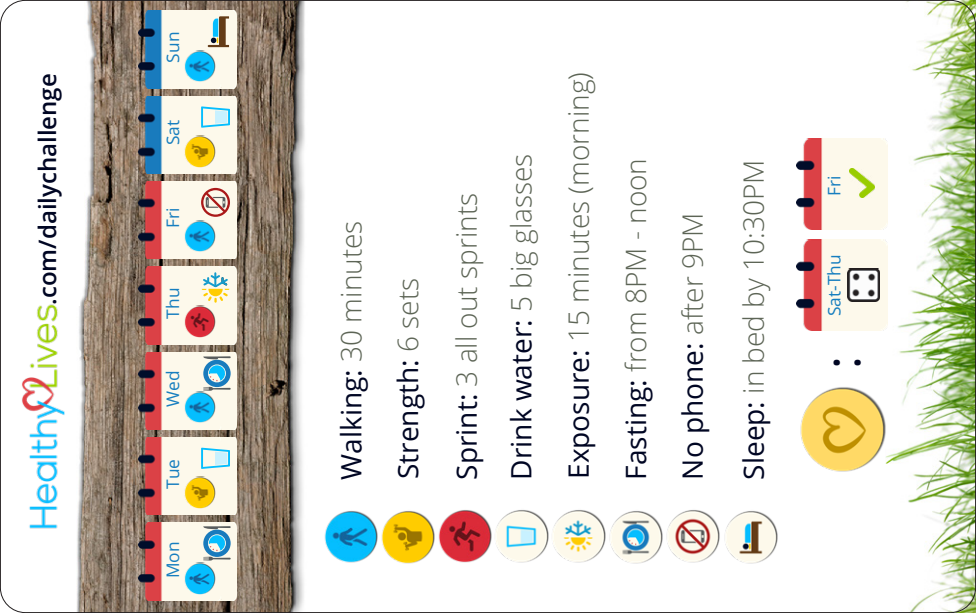
<style>
.page{position:relative;width:976px;height:613px;background:#fff}
.page>*{position:absolute;margin:0;border:0;box-sizing:border-box;transform-origin:0 0}
.t1{font:48.4px "Open Sans";color:#000623}
.t2{font:300 28px "Open Sans";color:#5d6556}
.t3{font:28px "Open Sans";color:#000623}
.t4{font:600 24px "Open Sans";color:#000623}
.t5{font:17.2px "Open Sans";color:#167ebf}
.s1{font-weight:400;color:#000623}
.s2{font-weight:300;color:#5d6556}
</style>
<div class="page">
<img style="left:76px;top:2px;width:229px;height:608px">
<img style="left:221px;top:437px;width:16px;height:77px">
<img style="left:221px;top:352px;width:16px;height:77px">
<img style="left:221px;top:266px;width:16px;height:78px">
<img style="left:221px;top:181px;width:16px;height:78px">
<img style="left:221px;top:96px;width:16px;height:77px">
<img style="left:221px;top:11px;width:16px;height:77px">
<img style="left:221px;top:522px;width:16px;height:77px">
<img style="left:886px;top:0;width:89px;height:612px">
<img style="left:324px;top:510px;width:396px;height:54px">
<img style="left:724px;top:511px;width:54px;height:53px">
<div style="left:16px;top:57px;width:64px;height:249px;background:#fff"></div>
<img style="left:22px;top:304px;width:43px;height:225px">
<img style="left:139px;top:437px;width:82px;height:77px">
<img style="left:139px;top:352px;width:82px;height:77px">
<img style="left:139px;top:266px;width:82px;height:78px">
<img style="left:139px;top:181px;width:82px;height:78px">
<img style="left:139px;top:96px;width:82px;height:77px">
<img style="left:139px;top:11px;width:82px;height:77px">
<img style="left:139px;top:522px;width:82px;height:77px">
<svg style="left:203px;top:526px;width:27px;height:34px"></svg>
<img style="left:183px;top:562px;width:32px;height:33px">
<svg style="left:201px;top:447px;width:29px;height:21px"></svg>
<svg style="left:203px;top:356px;width:27px;height:34px"></svg>
<img style="left:183px;top:391px;width:32px;height:32px">
<svg style="left:201px;top:273px;width:28px;height:29px"></svg>
<svg style="left:201px;top:188px;width:29px;height:29px"></svg>
<img style="left:183px;top:220px;width:32px;height:32px">
<svg style="left:201px;top:106px;width:29px;height:22px"></svg>
<svg style="left:208px;top:16px;width:21px;height:31px"></svg>
<img style="left:183px;top:50px;width:32px;height:33px">
<img style="left:183px;top:476px;width:32px;height:33px">
<img style="left:183px;top:305px;width:32px;height:33px">
<img style="left:183px;top:135px;width:32px;height:33px">
<img style="left:800px;top:387px;width:86px;height:85px">
<img style="left:796px;top:138px;width:90px;height:91px">
<img style="left:796px;top:239px;width:90px;height:91px">
<img style="left:846px;top:268px;width:33px;height:33px">
<img style="left:849px;top:169px;width:25px;height:29px">
<p class="t4" style="left:31px;top:305px;width:233px;rotate:-90deg">.com/dailychallenge</p>
<p class="t5" style="left:161px;top:62px;width:32px;rotate:-90deg">Sun</p>
<p class="t5" style="left:161px;top:145px;width:27px;rotate:-90deg">Sat</p>
<p class="t5" style="left:161px;top:228px;width:22px;rotate:-90deg">Fri</p>
<p class="t5" style="left:161px;top:318px;width:32px;rotate:-90deg">Thu</p>
<p class="t5" style="left:161px;top:406px;width:38px;rotate:-90deg">Wed</p>
<p class="t5" style="left:161px;top:488px;width:31px;rotate:-90deg">Tue</p>
<p class="t5" style="left:161px;top:578px;width:38px;rotate:-90deg">Mon</p>
<p class="t2" style="left:332px;top:479px;width:260px;rotate:-90deg"><span class="s1">Walking:</span> 30 minutes</p>
<p class="t3" style="left:388px;top:478px;width:202px;rotate:-90deg">Strength: <span class="s2">6 sets</span></p>
<p class="t2" style="left:447px;top:479px;width:288px;rotate:-90deg"><span class="s1">Sprint:</span> 3 all out sprints</p>
<p class="t3" style="left:502px;top:479px;width:327px;rotate:-90deg">Drink water: <span class="s2">5 big glasses</span></p>
<p class="t2" style="left:559px;top:478px;width:408px;rotate:-90deg"><span class="s1">Exposure:</span> 15 minutes (morning)</p>
<p class="t2" style="left:616px;top:479px;width:323px;rotate:-90deg"><span class="s1">Fasting:</span> from 8PM - noon</p>
<p class="t3" style="left:673px;top:479px;width:268px;rotate:-90deg">No phone: <span class="s2">after 9PM</span></p>
<p class="t2" style="left:734px;top:479px;width:321px;rotate:-90deg"><span class="s1">Sleep:</span> in bed by 10:30PM</p>
<p class="t5" style="left:822px;top:196px;width:22px;rotate:-90deg">Fri</p>
<p class="t5" style="left:822px;top:316px;width:63px;rotate:-90deg">Sat-Thu</p>
<p class="t1" style="left:809px;top:368px;width:14px;rotate:-90deg">:</p>
</div>
